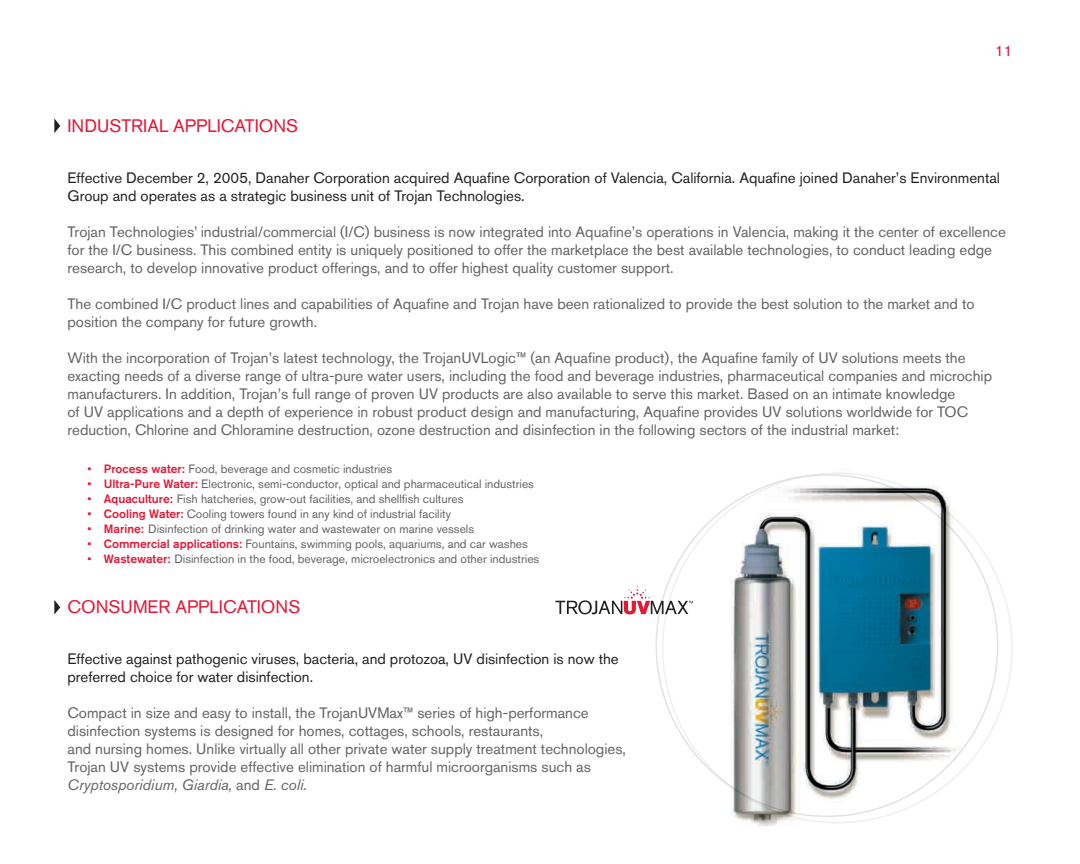
<style>
.page{position:relative;width:1080px;height:864px;background:#fff}
.page>*{position:absolute;margin:0;border:0;box-sizing:border-box;transform-origin:0 0}
.t1{font:18px "Akzidenz Grotesk BQ";color:#e51836}
.t2{font:15px/18px "Akzidenz Grotesk BQ";color:#636366}
.t3{font:15px/18px "Akzidenz Grotesk BQ";color:#231f20}
.t4{font:15px "Akzidenz Grotesk BQ";color:#e51836}
.t5{font:12px "Akzidenz Grotesk BQ";color:#636366}
.s1{color:#e51836}
.s2{font-weight:500;color:#e51836}
.s3{font-style:italic}
</style>
<div class="page">
<svg style="left:54px;top:118px;width:6px;height:15px"></svg>
<svg style="left:54px;top:600px;width:6px;height:14px"></svg>
<img style="left:674px;top:472px;width:320px;height:354px">
<svg style="left:555px;top:586px;width:138px;height:28px"></svg>
<p class="t4" style="left:995px;top:41px;width:19px">11</p>
<p class="t1" style="left:68px;top:115px;width:232px">INDUSTRIAL APPLICATIONS</p>
<p class="t3" style="left:68px;top:169px;width:934px">Effective December 2, 2005, Danaher Corporation acquired Aquafine Corporation of Valencia, California. Aquafine joined Danaher’s Environmental<br>Group and operates as a strategic business unit of Trojan Technologies.</p>
<p class="t2" style="left:68px;top:223px;width:940px">Trojan Technologies’ industrial/commercial (I/C) business is now integrated into Aquafine’s operations in Valencia, making it the center of excellence for the I/C business. This combined entity is uniquely positioned to offer the marketplace the best available technologies, to conduct leading edge research, to develop innovative product offerings, and to offer highest quality customer support.</p>
<p class="t2" style="left:68px;top:295px;width:909px">The combined I/C product lines and capabilities of Aquafine and Trojan have been rationalized to provide the best solution to the market and to position the company for future growth.</p>
<p class="t2" style="left:68px;top:349px;width:926px">With the incorporation of Trojan’s latest technology, the TrojanUVLogic™ (an Aquafine product), the Aquafine family of UV solutions meets the exacting needs of a diverse range of ultra-pure water users, including the food and beverage industries, pharmaceutical companies and microchip manufacturers. In addition, Trojan’s full range of proven UV products are also available to serve this market. Based on an intimate knowledge<br>of UV applications and a depth of experience in robust product design and manufacturing, Aquafine provides UV solutions worldwide for TOC reduction, Chlorine and Chloramine destruction, ozone destruction and disinfection in the following sectors of the industrial market:</p>
<p class="t5" style="left:87px;top:462px;width:306px"><span class="s1">•</span> <span class="s2">Process water:</span> Food, beverage and cosmetic industries</p>
<p class="t5" style="left:87px;top:477px;width:448px"><span class="s1">•</span> <span class="s2">U ltra-Pure Water:</span> Electronic, semi-conductor, optical and pharmaceutical industries</p>
<p class="t5" style="left:87px;top:492px;width:378px"><span class="s1">•</span> <span class="s2">Aquaculture:</span> Fish hatcheries, grow-out facilities, and shellfish cultures</p>
<p class="t5" style="left:87px;top:507px;width:365px"><span class="s1">•</span> <span class="s2">Cooling Water:</span> Cooling towers found in any kind of industrial facility</p>
<p class="t5" style="left:87px;top:522px;width:388px"><span class="s1">•</span> <span class="s2">Marine:</span> Disinfection of drinking water and wastewater on marine vessels</p>
<p class="t5" style="left:87px;top:537px;width:442px"><span class="s1">•</span> <span class="s2">Commercial applications:</span> Fountains, swimming pools, aquariums, and car washes</p>
<p class="t5" style="left:87px;top:552px;width:454px"><span class="s1">•</span> <span class="s2">Wastewater:</span> Disinfection in the food, beverage, microelectronics and other industries</p>
<p class="t1" style="left:68px;top:596px;width:234px">CONSUMER APPLICATIONS</p>
<p class="t3" style="left:68px;top:650px;width:553px">Effective against pathogenic viruses, bacteria, and protozoa, UV disinfection is now the preferred choice for water disinfection.</p>
<p class="t2" style="left:68px;top:704px;width:560px">Compact in size and easy to install, the TrojanUVMax™ series of high-performance disinfection systems is designed for homes, cottages, schools, restaurants,<br>and nursing homes. Unlike virtually all other private water supply treatment technologies, Trojan UV systems provide effective elimination of harmful microorganisms such as <span class="s3">Cryptosporidium, Giardia,</span> and <span class="s3">E. coli.</span></p>
</div>
